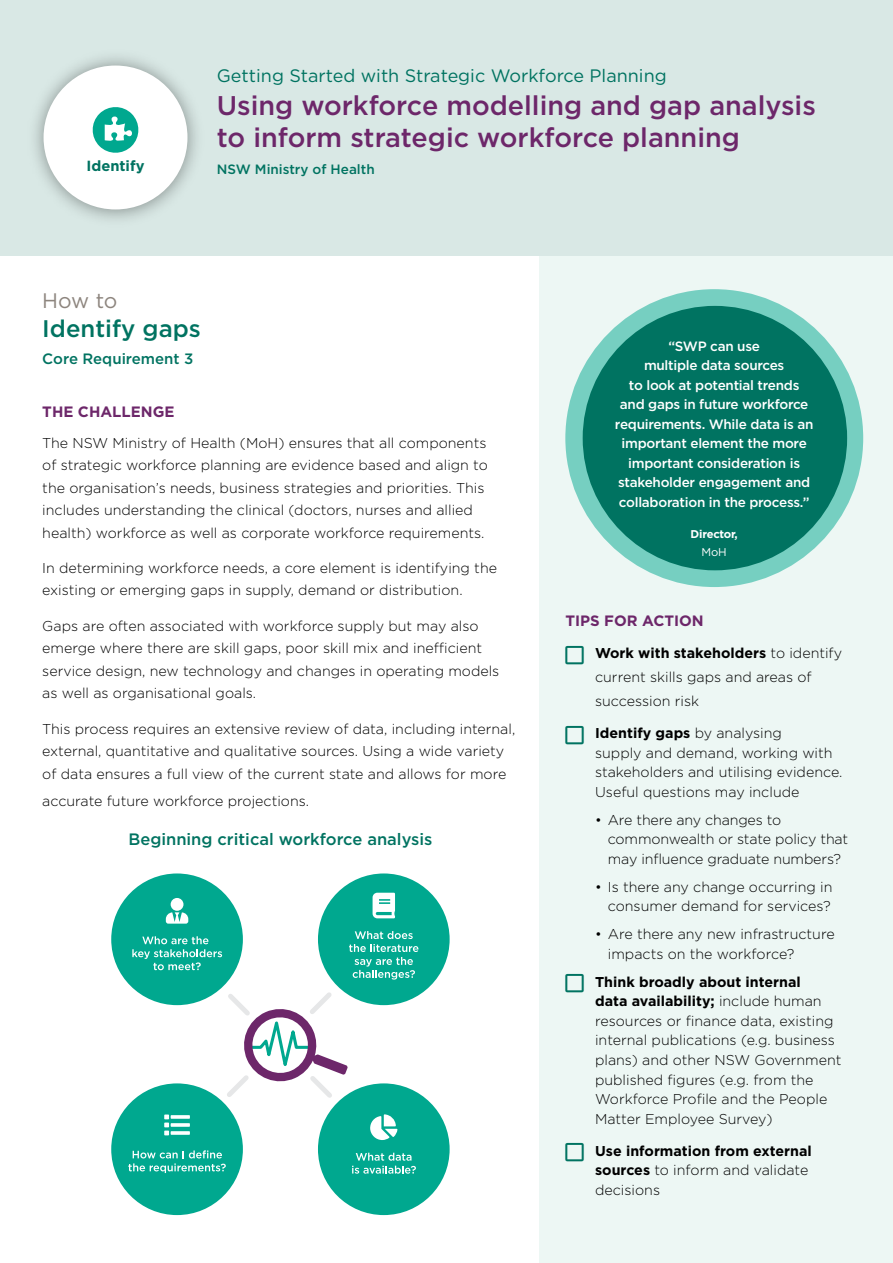
<style>
.page{position:relative;width:893px;height:1263px;background:#fff}
.page>*{position:absolute;margin:0;border:0;box-sizing:border-box;transform-origin:0 0}
._1_-_main_heading{font:500 27px/32.4px "Gotham";color:#6d276a}
._2_-_How_to_heading{font:500 24px "Gotham";color:#007361}
._2_-_How_to_heading-2{font:21px "Gotham";color:#8d857e}
._3_-_Pre_header{font:18px "Gotham";color:#007361}
._4_-_Table_heading{font:500 16.5px "Gotham";color:#007361}
._3_-_Paragraph_headi{font:700 15px "Gotham";color:#6d276a}
._3_-_Paragraph_headi-2{font:500 15px "Gotham";color:#007361}
.t1{font:700 14.7px "Gotham";color:#007361}
.t2{font:300 14.25px/19.5px "Gotham";color:#000}
.t3{font:700 14.25px/19.5px "Gotham";color:#000}
.P_-_Quote{font:500 13.5px/19.5px "Gotham";letter-spacing:-.02em;color:#fff;text-align:center}
._4_-_Sub_header{font:500 13.5px "Gotham";color:#007361}
.P_-_Quote_name{font:700 11.25px/18px "Gotham";letter-spacing:-.02em;color:#fff;text-align:center}
.s1{font-weight:400}
.s2{font-weight:700}
.s3{font-weight:300}
</style>
<div class="page">
<div style="left:540px;top:255px;width:353px;height:1008px;background:#edf7f4"></div>
<div style="left:0;top:0;width:893px;height:255px;background:#d9e8e5"></div>
<img style="left:34px;top:56px;width:163px;height:164px">
<div style="left:44px;top:66px;width:143px;height:143px;background:#fff;border-radius:50%"></div>
<svg style="left:92px;top:107px;width:47px;height:46px"></svg>
<div style="left:111px;top:873px;width:132px;height:132px;background:#00a88f;border-radius:50%"></div>
<svg style="left:166px;top:898px;width:22px;height:26px"></svg>
<svg style="left:132px;top:936px;width:90px;height:34px"></svg>
<div style="left:318px;top:873px;width:132px;height:132px;background:#00a88f;border-radius:50%"></div>
<svg style="left:373px;top:893px;width:22px;height:25px"></svg>
<svg style="left:349px;top:931px;width:69px;height:48px"></svg>
<div style="left:111px;top:1083px;width:132px;height:132px;background:#00a88f;border-radius:50%"></div>
<svg style="left:164px;top:1114px;width:26px;height:21px"></svg>
<svg style="left:128px;top:1150px;width:98px;height:23px"></svg>
<div style="left:318px;top:1083px;width:132px;height:132px;background:#00a88f;border-radius:50%"></div>
<svg style="left:370px;top:1114px;width:27px;height:26px"></svg>
<svg style="left:352px;top:1153px;width:64px;height:21px"></svg>
<svg style="left:222px;top:988px;width:126px;height:114px"></svg>
<div style="left:565px;top:289px;width:298px;height:298px;background:#76cfc1;border-radius:50%"></div>
<div style="left:583px;top:306px;width:264px;height:264px;background:#007361;border-radius:50%"></div>
<p class="_3_-_Pre_header" style="left:217px;top:65px;width:451px">Getting Started with Strategic Workforce Planning</p>
<p class="_1_-_main_heading" style="left:217px;top:89px;width:600px">Using workforce modelling and gap analysis to inform strategic workforce planning</p>
<p class="t1" style="left:87px;top:156px;width:60px">Identify</p>
<p class="_4_-_Sub_header" style="left:217px;top:160px;width:159px">NSW Ministry of Health</p>
<p class="_2_-_How_to_heading-2" style="left:42px;top:287px;width:77px">How to</p>
<p class="_2_-_How_to_heading" style="left:42px;top:313px;width:160px">Identify gaps</p>
<p class="_3_-_Paragraph_headi-2" style="left:42px;top:349px;width:153px">Core Requirement 3</p>
<p class="_3_-_Paragraph_headi" style="left:42px;top:401px;width:134px">THE CHALLENGE</p>
<p class="t2" style="left:42px;top:431px;width:447px;line-height:22.5px">The NSW Ministry of Health (MoH) ensures that all components of strategic workforce planning are evidence based and align to the organisation’s needs, business strategies and priorities. This includes understanding the clinical (doctors, nurses and allied health) workforce as well as corporate workforce requirements.</p>
<p class="t2" style="left:42px;top:556px;width:456px;line-height:22.5px">In determining workforce needs, a core element is identifying the existing or emerging gaps in supply, demand or distribution.</p>
<p class="t2" style="left:42px;top:614px;width:459px;line-height:22.5px">Gaps are often associated with workforce supply but may also emerge where there are skill gaps, poor skill mix and inefficient service design, new technology and changes in operating models as well as organisational goals.</p>
<p class="t2" style="left:42px;top:717px;width:474px;line-height:22.5px">This process requires an extensive review of data, including internal, external, quantitative and qualitative sources. Using a wide variety of data ensures a full view of the current state and allows for more</p>
<p class="t2" style="left:42px;top:790px;width:268px">accurate future workforce projections.</p>
<p class="_4_-_Table_heading" style="left:128px;top:828px;width:305px">Beginning critical workforce analysis</p>
<p class="P_-_Quote" style="left:615px;top:336px;width:200px">“SWP can use<br>multiple data sources<br>to look at potential trends and gaps in future workforce requirements. While data is an important element the more important consideration is stakeholder engagement and collaboration in the process.”</p>
<p class="P_-_Quote_name" style="left:691px;top:525px;width:49px">Director,<br><span class="s1">MoH</span></p>
<p class="_3_-_Paragraph_headi" style="left:565px;top:610px;width:140px">TIPS FOR ACTION</p>
<p class="t2" style="left:595px;top:641px;width:249px;line-height:24px"><span class="s2">Work with stakeholders</span> to identify current skills gaps and areas of succession risk</p>
<p class="t2" style="left:595px;top:723px;width:249px"><span class="s2">Identify gaps</span> by analysing<br>supply and demand, working with stakeholders and utilising evidence.<br>Useful questions may include</p>
<p class="t2" style="left:608px;top:810px;width:242px;text-indent:-13px">• Are there any changes to commonwealth or state policy that may influence graduate numbers?</p>
<p class="t2" style="left:595px;top:877px;width:239px;text-align:right">• Is there any change occurring in consumer demand for services?</p>
<p class="t2" style="left:608px;top:924px;width:228px;text-indent:-13px">• Are there any new infrastructure impacts on the workforce?</p>
<p class="t2" style="left:595px;top:972px;width:248px"><span class="s2">Think broadly about internal<br>data availability;</span> include human resources or finance data, existing internal publications (e.g. business plans) and other NSW Government published figures (e.g. from the<br>Workforce Profile and the People<br>Matter Employee Survey)</p>
<p class="t3" style="left:595px;top:1141px;width:218px">Use information from external sources <span class="s3">to inform and validate decisions</span></p>
</div>
